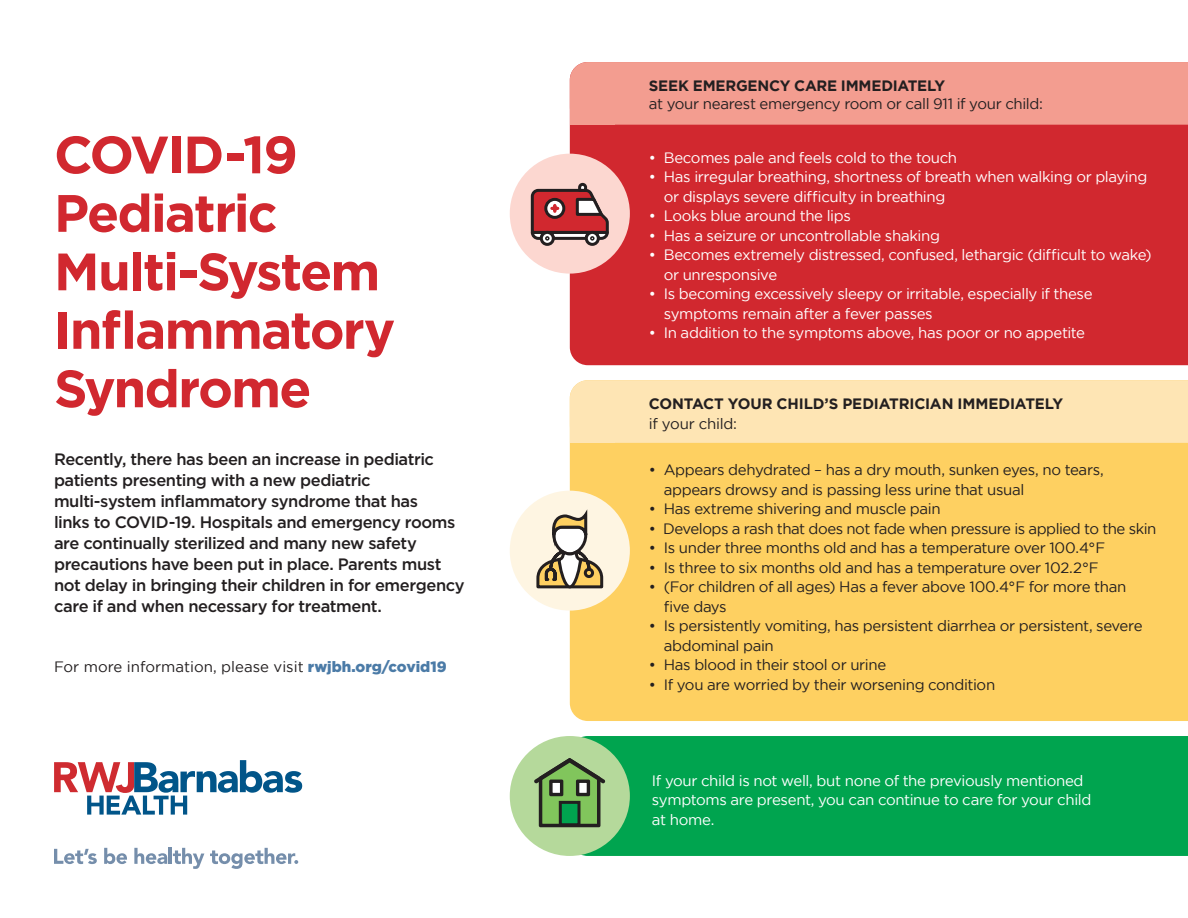
<style>
.page{position:relative;width:1188px;height:918px;background:#fff}
.page>*{position:absolute;margin:0;border:0;box-sizing:border-box;transform-origin:0 0}
.t1{font:700 52.5px/58.5px "Gotham";letter-spacing:-.035em;color:#d1282f}
.t2{font:500 16.5px/21px "Gotham";letter-spacing:-.025em;color:#231f20}
.t3{font:15px/19.5px "Gotham";letter-spacing:-.02em;color:#231f20}
.t4{font:15px/19.5px "Gotham";letter-spacing:-.025em;color:#fff}
.t5{font:700 15px "Gotham";letter-spacing:-.01em;color:#231f20}
.t6{font:15px "Gotham";color:#231f20}
.s1{font-weight:900;color:#4b7ba7}
</style>
<div class="page">
<div style="left:570px;top:125px;width:618px;height:240px;background:#d1282f"></div>
<div style="left:570px;top:62px;width:618px;height:63px;background:#f39d90"></div>
<div style="left:570px;top:99px;width:45px;height:26px;background:#f39d90"></div>
<svg style="left:54px;top:760px;width:248px;height:55px"></svg>
<svg style="left:54px;top:849px;width:43px;height:15px"></svg>
<svg style="left:104px;top:848px;width:23px;height:16px"></svg>
<svg style="left:134px;top:848px;width:33px;height:16px"></svg>
<hr style="left:169px;top:848px;width:3px;height:16px;background:#758eab">
<svg style="left:173px;top:848px;width:31px;height:21px"></svg>
<svg style="left:210px;top:848px;width:88px;height:21px"></svg>
<div style="left:510px;top:154px;width:120px;height:120px;background:#fcd7d0;border-radius:50%"></div>
<div style="left:570px;top:443px;width:618px;height:278px;background:#fed061"></div>
<div style="left:570px;top:380px;width:618px;height:63px;background:#fee5b4"></div>
<div style="left:570px;top:417px;width:45px;height:26px;background:#fee5b4"></div>
<div style="left:510px;top:491px;width:120px;height:120px;background:#fef5e2;border-radius:50%"></div>
<div style="left:578px;top:736px;width:610px;height:120px;background:#00a44f"></div>
<div style="left:510px;top:736px;width:120px;height:120px;background:#b5d99b;border-radius:50%"></div>
<div style="left:540px;top:231px;width:15px;height:15px;border:3px solid #231f20;border-radius:50%"></div>
<div style="left:585px;top:231px;width:15px;height:15px;border:3px solid #231f20;border-radius:50%"></div>
<svg style="left:530px;top:182px;width:79px;height:59px"></svg>
<svg style="left:536px;top:513px;width:68px;height:76px"></svg>
<svg style="left:534px;top:758px;width:71px;height:70px"></svg>
<h1 class="t1" style="left:54px;top:124px;width:343px">COVID-19<br>Pediatric<br>Multi-System<br>Inflammatory<br>Syndrome</h1>
<p class="t2" style="left:54px;top:449px;width:412px">Recently, there has been an increase in pediatric patients presenting with a new pediatric multi-system inflammatory syndrome that has<br>links to COVID-19. Hospitals and emergency rooms are continually sterilized and many new safety precautions have been put in place. Parents must not delay in bringing their children in for emergency care if and when necessary for treatment.</p>
<p class="t6" style="left:54px;top:659px;width:394px">For more information, please visit <span class="s1">rwjbh.org/covid19</span></p>
<p class="t5" style="left:649px;top:77px;width:298px">SEEK EMERGENCY CARE IMMEDIATELY</p>
<p class="t3" style="left:649px;top:94px;width:396px">at your nearest emergency room or call 911 if your child:</p>
<p class="t4" style="left:649px;top:147px;width:310px">• Becomes pale and feels cold to the touch</p>
<p class="t4" style="left:664px;top:167px;width:485px;text-indent:-15px">• Has irregular breathing, shortness of breath when walking or playing or displays severe difficulty in breathing</p>
<p class="t4" style="left:649px;top:206px;width:203px">• Looks blue around the lips</p>
<p class="t4" style="left:649px;top:225px;width:293px">• Has a seizure or uncontrollable shaking</p>
<p class="t4" style="left:664px;top:245px;width:489px;text-indent:-15px">• Becomes extremely distressed, confused, lethargic (difficult to wake) or unresponsive</p>
<p class="t4" style="left:664px;top:284px;width:430px;text-indent:-15px">• Is becoming excessively sleepy or irritable, especially if these symptoms remain after a fever passes</p>
<p class="t4" style="left:649px;top:323px;width:438px">• In addition to the symptoms above, has poor or no appetite</p>
<p class="t5" style="left:649px;top:395px;width:416px">CONTACT YOUR CHILD’S PEDIATRICIAN IMMEDIATELY</p>
<p class="t3" style="left:649px;top:413px;width:90px">if your child:</p>
<p class="t3" style="left:664px;top:460px;width:442px;text-indent:-15px">• Appears dehydrated – has a dry mouth, sunken eyes, no tears, appears drowsy and is passing less urine that usual</p>
<p class="t3" style="left:649px;top:499px;width:293px">• Has extreme shivering and muscle pain</p>
<p class="t3" style="left:649px;top:518px;width:509px">• Develops a rash that does not fade when pressure is applied to the skin</p>
<p class="t3" style="left:649px;top:538px;width:458px">• Is under three months old and has a temperature over 100.4°F</p>
<p class="t3" style="left:649px;top:557px;width:451px">• Is three to six months old and has a temperature over 102.2°F</p>
<p class="t3" style="left:664px;top:577px;width:464px;text-indent:-15px">• (For children of all ages) Has a fever above 100.4°F for more than five days</p>
<p class="t3" style="left:664px;top:616px;width:480px;text-indent:-15px">• Is persistently vomiting, has persistent diarrhea or persistent, severe abdominal pain</p>
<p class="t3" style="left:649px;top:655px;width:239px">• Has blood in their stool or urine</p>
<p class="t3" style="left:649px;top:674px;width:348px">• If you are worried by their worsening condition</p>
<p class="t4" style="left:652px;top:771px;width:441px">If your child is not well, but none of the previously mentioned symptoms are present, you can continue to care for your child at home.</p>
</div>
